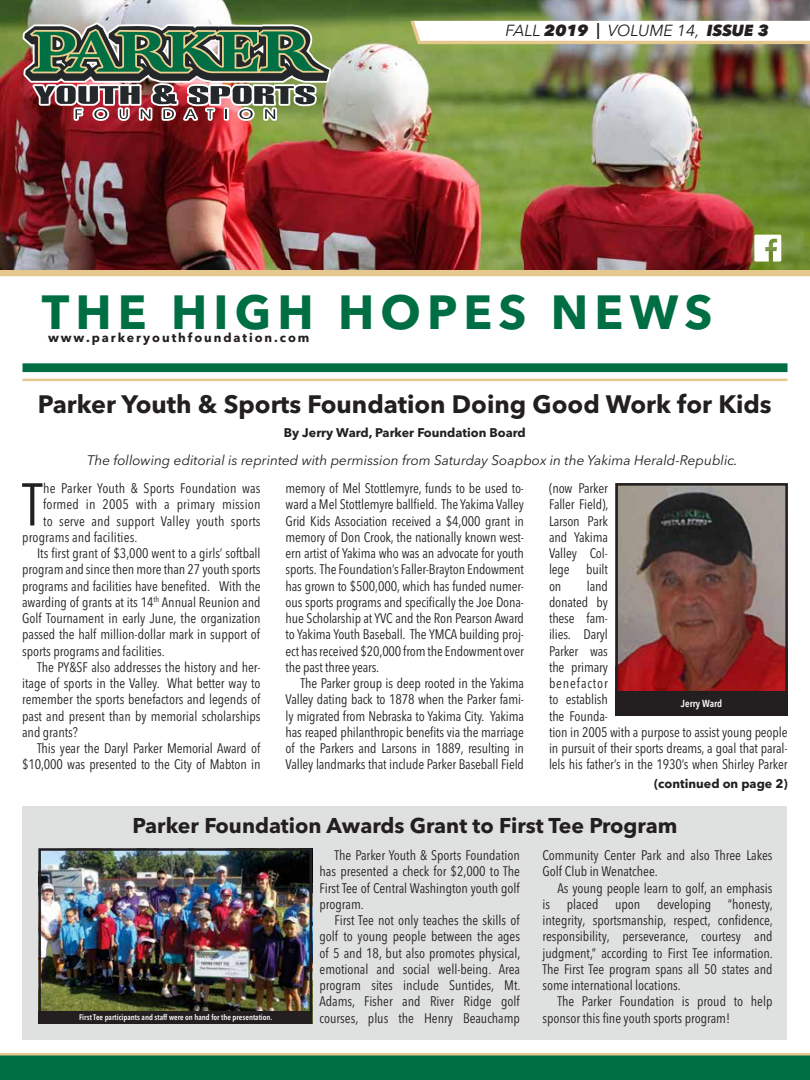
<style>
.page{position:relative;width:810px;height:1080px;background:#fff}
.page>*{position:absolute;margin:0;border:0;box-sizing:border-box;transform-origin:0 0}
.t1{font:condensed 59.62px "Avenir Next LT Pro";color:#231f20}
.t2{font:700 47.5px "Avenir Next LT Pro";letter-spacing:.13em;color:#006e43}
.t3{font:700 25px "Avenir Next LT Pro";color:#231f20}
.t4{font:700 21.25px "Avenir Next LT Pro";color:#231f20}
.t5{font:italic 16px "Avenir Next LT Pro";color:#231f20}
.t6{font:condensed 13.75px/16.2px "Avenir Next LT Pro";letter-spacing:-.005em;color:#231f20;text-align:justify}
.t7{font:italic 13.75px "Avenir Next LT Pro";letter-spacing:-.005em;color:#231f20}
.t8{font:700 12.5px "Avenir Next LT Pro";color:#231f20}
.t9{font:700 12.5px "Avenir Next LT Pro";letter-spacing:.155em;color:#231f20}
.t10{font:600 condensed 10.12px "Avenir Next LT Pro";color:#fff}
.t11{font:600 condensed 7.88px "Avenir Next LT Pro";color:#fff}
.s1{font-weight:800}
.s2{font-weight:600}
</style>
<div class="page">
<img style="left:0;top:0;width:810px;height:270px">
<svg style="left:410px;top:21px;width:400px;height:23px"></svg>
<img style="left:20px;top:19px;width:314px;height:363px">
<hr style="left:22px;top:379px;width:766px;height:2px;background:#e6c88f">
<div style="left:22px;top:363px;width:766px;height:9px;background:#006e43"></div>
<div style="left:0;top:1054px;width:810px;height:26px;background:#006e43"></div>
<hr style="left:0;top:1053px;width:810px;height:2px;background:#e6c88f">
<div style="left:0;top:270px;width:810px;height:6px;background:#e6c88f"></div>
<div style="left:22px;top:806px;width:766px;height:234px;background:#dfe0e0"></div>
<svg style="left:754px;top:235px;width:27px;height:27px"></svg>
<img style="left:618px;top:486px;width:167px;height:205px">
<div style="left:615px;top:483px;width:173px;height:233px;border:2px solid #231f20"></div>
<div style="left:615px;top:691px;width:173px;height:25px;background:#231f20"></div>
<img style="left:41px;top:851px;width:268px;height:160px">
<div style="left:38px;top:848px;width:274px;height:176px;border:2px solid #231f20"></div>
<div style="left:38px;top:1011px;width:274px;height:13px;background:#231f20"></div>
<p class="t5" style="left:505px;top:21px;width:265px">FALL <span class="s1">2019</span> <span class="s2">|</span> VOLUME 14, <span class="s1">ISSUE 3</span></p>
<h2 class="t2" style="left:42px;top:284px;width:672px">THE HIGH HOPES NEWS</h2>
<p class="t9" style="left:48px;top:330px;width:263px">www.parkeryouthfoundation.com</p>
<h3 class="t3" style="left:38px;top:388px;width:735px">Parker Youth &amp; Sports Foundation Doing Good Work for Kids</h3>
<p class="t8" style="left:284px;top:424px;width:243px">By Jerry Ward, Parker Foundation Board</p>
<p class="t7" style="left:87px;top:452px;width:652px">The following editorial is reprinted with permission from Saturday Soapbox in the Yakima Herald-Republic.</p>
<h1 class="t1" style="left:22px;top:469px;width:22px">T</h1>
<p class="t6" style="left:43px;top:480px;width:219px">he Parker Youth &amp; Sports Foundation was</p>
<p class="t6" style="left:286px;top:480px;width:240px">memory of Mel Stottlemyre, funds to be used to&shy;ward a Mel Stottlemyre ballfield. The Yakima Valley Grid Kids Association received a $4,000 grant in memory of Don Crook, the nationally known west&shy;ern artist of Yakima who was an advocate for youth sports. The Foundation’s Faller-Brayton Endowment has grown to $500,000, which has funded numer&shy;ous sports programs and specifically the Joe Dona&shy;hue Scholarship at YVC and the Ron Pearson Award to Yakima Youth Baseball. The YMCA building proj&shy;ect has received $20,000 from the Endowment over the past three years.</p>
<p class="t6" style="left:286px;top:675px;width:240px;text-indent:15px">The Parker group is deep rooted in the Yakima Valley dating back to 1878 when the Parker fami&shy;ly migrated from Nebraska to Yakima City. Yakima has reaped philanthropic benefits via the marriage of the Parkers and Larsons in 1889, resulting in Valley landmarks that include Parker Baseball Field</p>
<p class="t6" style="left:549px;top:480px;width:61px">(now Parker Faller Field), Larson Park and Yakima Valley Col&shy;lege built on</p>
<p class="t6" style="left:43px;top:496px;width:219px">formed in 2005 with a primary mission</p>
<p class="t6" style="left:43px;top:513px;width:219px">to serve and support Valley youth sports</p>
<p class="t6" style="left:22px;top:529px;width:117px">programs and facilities.</p>
<p class="t6" style="left:37px;top:545px;width:225px">Its first grant of $3,000 went to a girls’ softball</p>
<p class="t6" style="left:22px;top:561px;width:240px">program and since then more than 27 youth sports</p>
<p class="t6" style="left:22px;top:578px;width:240px">programs and facilities have benefited. With the</p>
<p class="t6" style="left:22px;top:594px;width:240px">awarding of grants at its 14<sup>th</sup> Annual Reunion and</p>
<p class="t6" style="left:22px;top:610px;width:240px">Golf Tournament in early June, the organization</p>
<p class="t6" style="left:22px;top:626px;width:240px">passed the half million-dollar mark in support of</p>
<p class="t6" style="left:22px;top:643px;width:144px">sports programs and facilities.</p>
<p class="t6" style="left:37px;top:659px;width:225px">The PY&amp;SF also addresses the history and her-</p>
<p class="t6" style="left:22px;top:675px;width:240px">itage of sports in the Valley. What better way to</p>
<p class="t6" style="left:22px;top:691px;width:240px">remember the sports benefactors and legends of</p>
<p class="t6" style="left:22px;top:708px;width:240px">past and present than by memorial scholarships</p>
<p class="t6" style="left:22px;top:724px;width:57px">and grants?</p>
<p class="t6" style="left:37px;top:740px;width:225px">This year the Daryl Parker Memorial Award of</p>
<p class="t6" style="left:22px;top:756px;width:240px">$10,000 was presented to the City of Mabton in</p>
<p class="t6" style="left:549px;top:578px;width:240px;text-align:left;text-indent:38px">land<br>donated by<br>these fam-<br>ilies. Daryl<br>Parker was<br>the primary<br>benefactor<br>to establish<br>the Founda-<br>tion in 2005 with a purpose to assist young people in pursuit of their sports dreams, a goal that paral&shy;lels his father’s in the 1930’s when Shirley Parker</p>
<p class="t10" style="left:681px;top:698px;width:43px">Jerry Ward</p>
<p class="t8" style="left:654px;top:776px;width:135px">(continued on page 2)</p>
<h3 class="t4" style="left:133px;top:813px;width:546px">Parker Foundation Awards Grant to First Tee Program</h3>
<p class="t6" style="left:320px;top:847px;width:202px;text-indent:15px">The Parker Youth &amp; Sports Foundation has presented a check for $2,000 to The First Tee of Central Washington youth golf program.</p>
<p class="t6" style="left:320px;top:912px;width:202px;text-indent:15px">First Tee not only teaches the skills of golf to young people between the ages of 5 and 18, but also promotes physical, emotional and social well-being. Area program sites include Suntides, Mt.<br>Adams, Fisher and River Ridge golf courses, plus the Henry Beauchamp</p>
<p class="t6" style="left:543px;top:847px;width:232px">Community Center Park and also Three Lakes<br>Golf Club in Wenatchee.</p>
<p class="t6" style="left:543px;top:880px;width:232px;text-indent:15px">As young people learn to golf, an emphasis is placed upon developing “honesty, integrity, sportsmanship, respect, confidence, responsibility, perseverance, courtesy and judgment,” according to First Tee information.<br>The First Tee program spans all 50 states and some international locations.</p>
<p class="t6" style="left:543px;top:993px;width:231px;text-indent:15px">The Parker Foundation is proud to help sponsor this fine youth sports program!</p>
<p class="t11" style="left:79px;top:1013px;width:195px">First Tee participants and staff were on hand for the presentation.</p>
</div>
